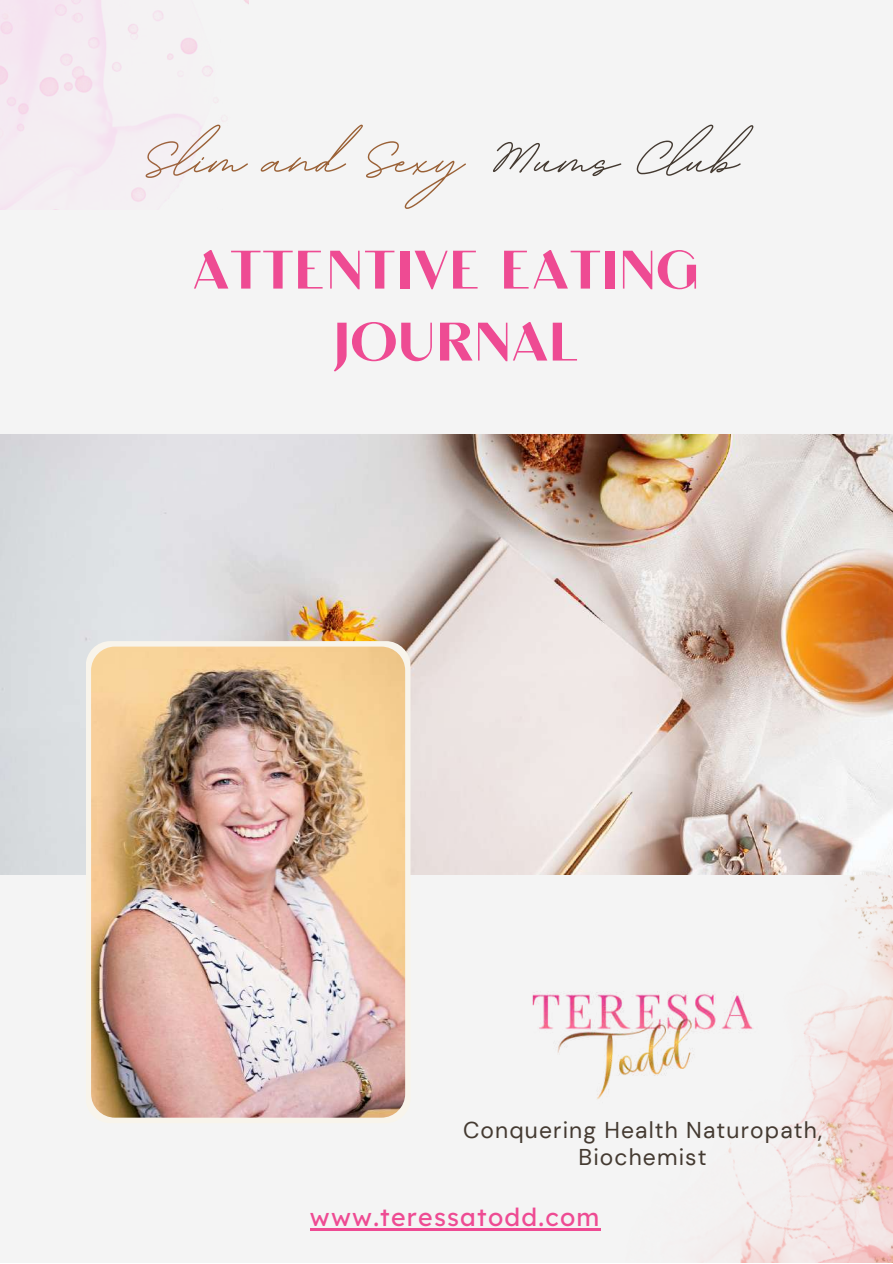
<style>
.page{position:relative;width:893px;height:1264px;background:#fff}
.page>*{position:absolute;margin:0;border:0;box-sizing:border-box;transform-origin:0 0}
.t1{font:700 90.9px "BD Script";color:#9a6136}
.t2{font:700 54.15px/72px "Calmius Sans High";color:#ee4b93;text-align:center}
.t3{font:24.9px "Lexend Deca";letter-spacing:.05em;color:#ee4b93}
.t4{font:22.8px/27px "DM Sans";letter-spacing:.05em;color:#443a31;text-align:center}
.s1{color:#443a31}
</style>
<div class="page">
<div style="left:0;top:0;width:892px;height:1262px;background:#f4f4f4"></div>
<img style="left:525px;top:874px;width:367px;height:388px">
<img style="left:0;top:435px;width:892px;height:439px">
<div style="left:86px;top:641px;width:324px;height:482px;background:#f8f4eb;border-radius:25px"></div>
<img style="left:91px;top:646px;width:314px;height:471px;border-radius:24px">
<img style="left:525px;top:984px;width:234px;height:122px">
<img style="left:0;top:0;width:248px;height:209px">
<hr style="left:310px;top:1227px;width:290px;height:3px;background:#ee4b93">
<h1 class="t1" style="left:143px;top:100px;width:596px">Slim and Sexy <span class="s1">Mums Club</span></h1>
<h2 class="t2" style="left:192px;top:234px;width:509px">ATTENTIVE EATING<br>JOURNAL</h2>
<p class="t4" style="left:463px;top:1116px;width:360px">Conquering Health Naturopath,<br>Biochemist</p>
<p class="t3" style="left:310px;top:1200px;width:291px">www.teressatodd.com</p>
</div>
